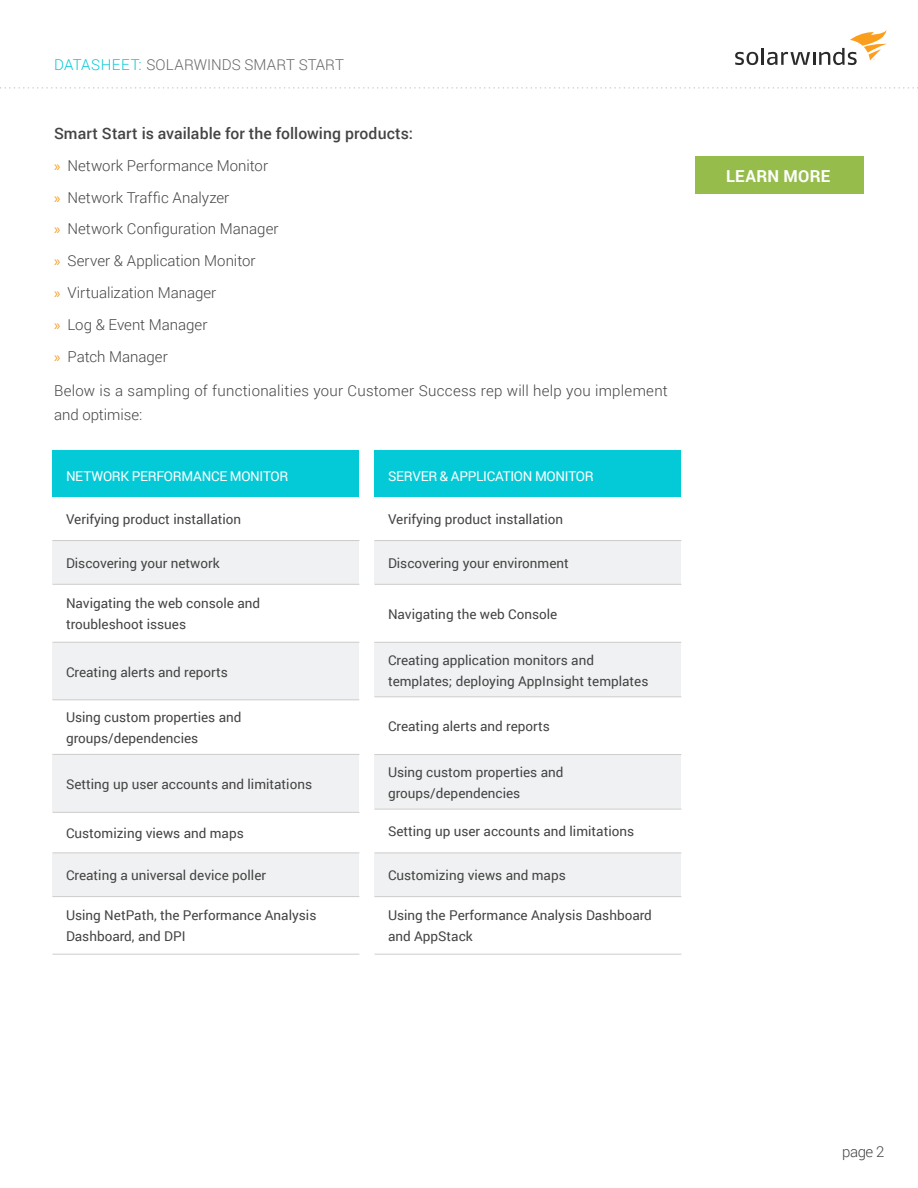
<style>
.page{position:relative;width:918px;height:1188px;background:#fff}
.page>*{position:absolute;margin:0;border:0;box-sizing:border-box;transform-origin:0 0}
.t1{font:700 16.5px "Roboto";letter-spacing:.015em;color:#fff}
.Feature_Name{font:500 15.75px "Roboto";letter-spacing:.005em;color:#444}
.Body_Copy{font:300 15px/24px "Roboto";letter-spacing:.005em;color:#444}
.t2{font:300 15px "Roboto";letter-spacing:.01em;color:#666}
.Page_number{font:300 15px "Roboto";color:#444}
.Table_Body_-_Left_Al{font:13.5px/21px "Roboto";color:#444}
.Table_Header_-_Left{font:13.5px "Roboto";letter-spacing:-.02em;color:#fff}
.s1{color:#04c9d7}
.s2{font-family:"Myriad Pro";font-weight:400;color:#f99d1c}
</style>
<div class="page">
<svg style="left:735px;top:52px;width:23px;height:13px"></svg>
<hr style="left:761px;top:48px;width:3px;height:17px;background:#2a2a2a">
<svg style="left:767px;top:30px;width:120px;height:35px"></svg>
<svg style="left:0;top:87px;width:918px;height:2px"></svg>
<div style="left:695px;top:157px;width:169px;height:37px;background:#96bd4c"></div>
<div style="left:52px;top:450px;width:307px;height:47px;background:#04c9d7"></div>
<div style="left:52px;top:541px;width:307px;height:43px;background:#f0f1f2"></div>
<div style="left:52px;top:642px;width:307px;height:58px;background:#f0f1f2"></div>
<div style="left:52px;top:754px;width:307px;height:58px;background:#f0f1f2"></div>
<div style="left:52px;top:853px;width:307px;height:44px;background:#f0f1f2"></div>
<hr style="left:52px;top:540px;width:307px;height:1px;background:#ceccca">
<hr style="left:52px;top:584px;width:307px;height:1px;background:#ceccca">
<hr style="left:52px;top:642px;width:307px;height:1px;background:#ceccca">
<hr style="left:52px;top:700px;width:307px;height:1px;background:#ceccca">
<hr style="left:52px;top:754px;width:307px;height:1px;background:#ceccca">
<hr style="left:52px;top:812px;width:307px;height:1px;background:#ceccca">
<hr style="left:52px;top:896px;width:307px;height:1px;background:#ceccca">
<hr style="left:52px;top:853px;width:307px;height:1px;background:#ceccca">
<hr style="left:52px;top:954px;width:307px;height:1px;background:#ceccca">
<div style="left:375px;top:450px;width:306px;height:47px;background:#04c9d7"></div>
<div style="left:375px;top:541px;width:306px;height:43px;background:#f0f1f2"></div>
<div style="left:375px;top:642px;width:306px;height:55px;background:#f0f1f2"></div>
<div style="left:375px;top:755px;width:306px;height:54px;background:#f0f1f2"></div>
<div style="left:375px;top:853px;width:306px;height:44px;background:#f0f1f2"></div>
<hr style="left:375px;top:540px;width:306px;height:1px;background:#ceccca">
<hr style="left:375px;top:584px;width:306px;height:1px;background:#ceccca">
<hr style="left:375px;top:642px;width:306px;height:1px;background:#ceccca">
<hr style="left:375px;top:697px;width:306px;height:1px;background:#ceccca">
<hr style="left:375px;top:754px;width:306px;height:1px;background:#ceccca">
<hr style="left:375px;top:809px;width:306px;height:1px;background:#ceccca">
<hr style="left:375px;top:896px;width:306px;height:1px;background:#ceccca">
<hr style="left:375px;top:853px;width:306px;height:1px;background:#ceccca">
<hr style="left:375px;top:954px;width:306px;height:1px;background:#ceccca">
<p class="t2" style="left:54px;top:54px;width:291px"><span class="s1">DATASHEET:</span> SOLARWINDS SMART START</p>
<p class="Feature_Name" style="left:54px;top:122px;width:360px">Smart Start is available for the following products:</p>
<p class="Body_Copy" style="left:54px;top:153px;width:216px"><span class="s2">»</span> Network Performance Monitor</p>
<p class="Body_Copy" style="left:54px;top:185px;width:177px"><span class="s2">»</span> Network Traffic Analyzer</p>
<p class="Body_Copy" style="left:54px;top:217px;width:226px"><span class="s2">»</span> Network Configuration Manager</p>
<p class="Body_Copy" style="left:54px;top:248px;width:203px"><span class="s2">»</span> Server &amp; Application Monitor</p>
<p class="Body_Copy" style="left:54px;top:280px;width:164px"><span class="s2">»</span> Virtualization Manager</p>
<p class="Body_Copy" style="left:54px;top:312px;width:155px"><span class="s2">»</span> Log &amp; Event Manager</p>
<p class="Body_Copy" style="left:54px;top:344px;width:115px"><span class="s2">»</span> Patch Manager</p>
<p class="Body_Copy" style="left:54px;top:379px;width:615px">Below is a sampling of functionalities your Customer Success rep will help you implement and optimise:</p>
<p class="Table_Header_-_Left" style="left:66px;top:466px;width:224px">NETWORK PERFORMANCE MONITOR</p>
<p class="Table_Body_-_Left_Al" style="left:66px;top:508px;width:177px">Verifying product installation</p>
<p class="Table_Body_-_Left_Al" style="left:66px;top:552px;width:155px">Discovering your network</p>
<p class="Table_Body_-_Left_Al" style="left:66px;top:592px;width:196px">Navigating the web console and troubleshoot issues</p>
<p class="Table_Body_-_Left_Al" style="left:66px;top:661px;width:163px">Creating alerts and reports</p>
<p class="Table_Body_-_Left_Al" style="left:66px;top:706px;width:177px">Using custom properties and groups/dependencies</p>
<p class="Table_Body_-_Left_Al" style="left:66px;top:773px;width:248px">Setting up user accounts and limitations</p>
<p class="Table_Body_-_Left_Al" style="left:66px;top:822px;width:179px">Customizing views and maps</p>
<p class="Table_Body_-_Left_Al" style="left:66px;top:864px;width:202px">Creating a universal device poller</p>
<p class="Table_Body_-_Left_Al" style="left:66px;top:905px;width:252px">Using NetPath, the Performance Analysis<br>Dashboard, and DPI</p>
<p class="Table_Header_-_Left" style="left:388px;top:466px;width:207px">SERVER &amp; APPLICATION MONITOR</p>
<p class="Table_Body_-_Left_Al" style="left:388px;top:508px;width:177px">Verifying product installation</p>
<p class="Table_Body_-_Left_Al" style="left:388px;top:552px;width:182px">Discovering your environment</p>
<p class="Table_Body_-_Left_Al" style="left:388px;top:603px;width:171px">Navigating the web Console</p>
<p class="Table_Body_-_Left_Al" style="left:388px;top:649px;width:262px">Creating application monitors and templates; deploying AppInsight templates</p>
<p class="Table_Body_-_Left_Al" style="left:388px;top:715px;width:163px">Creating alerts and reports</p>
<p class="Table_Body_-_Left_Al" style="left:388px;top:761px;width:177px">Using custom properties and groups/dependencies</p>
<p class="Table_Body_-_Left_Al" style="left:388px;top:821px;width:248px">Setting up user accounts and limitations</p>
<p class="Table_Body_-_Left_Al" style="left:388px;top:864px;width:179px">Customizing views and maps</p>
<p class="Table_Body_-_Left_Al" style="left:388px;top:905px;width:265px">Using the Performance Analysis Dashboard and AppStack</p>
<p class="t1" style="left:726px;top:165px;width:106px">LEARN MORE</p>
<p class="Page_number" style="left:842px;top:1141px;width:44px">page 2</p>
</div>
